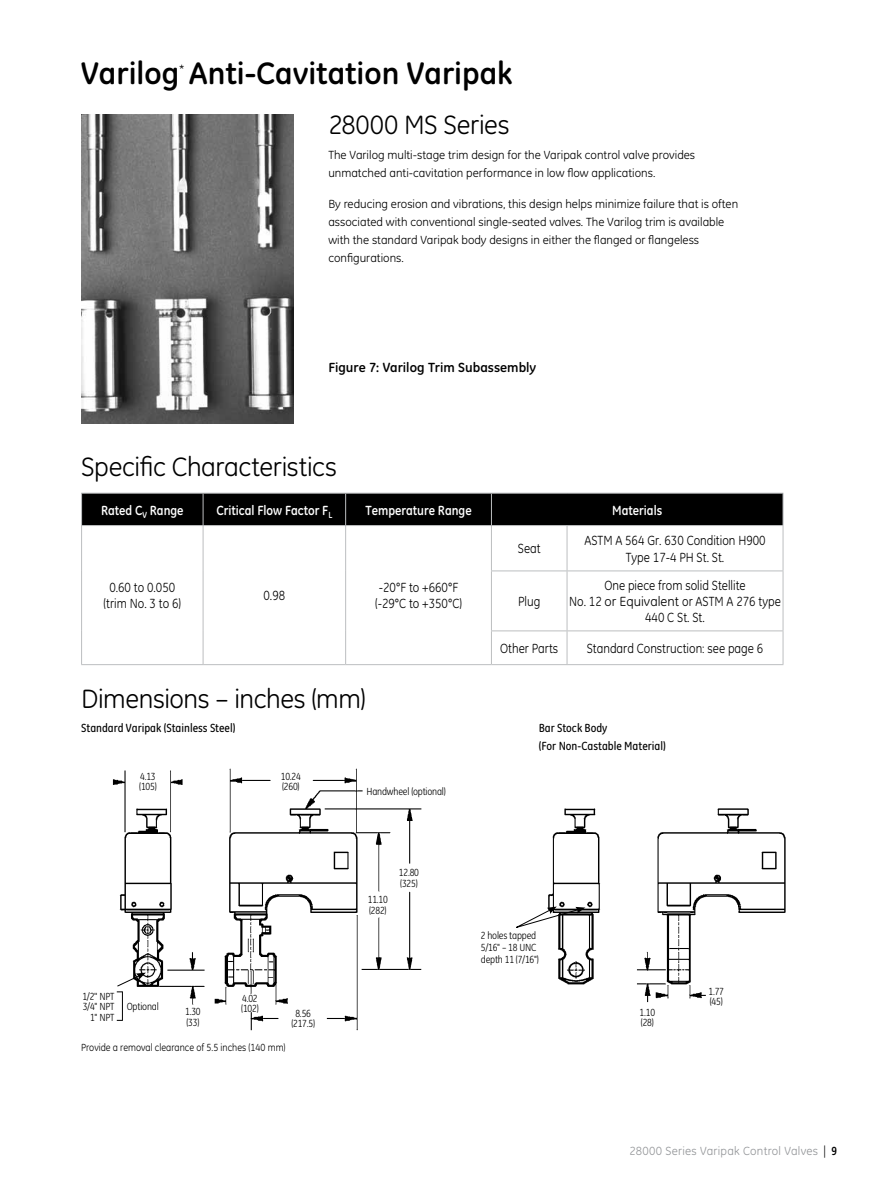
<style>
.page{position:relative;width:891px;height:1188px;background:#fff}
.page>*{position:absolute;margin:0;border:0;box-sizing:border-box;transform-origin:0 0}
.t1{font:700 31.5px "GE Inspira";color:#000}
.t2{font:27px "GE Inspira";letter-spacing:-.015em;color:#000}
.t3{font:13.5px/16.2px "GE Inspira";color:#000;text-align:center;scale:.9 1}
.t4{font:700 13.5px "GE Inspira";color:#fff;scale:.9 1}
.t5{font:700 13.5px "GE Inspira";color:#000}
.t6{font:12.3px "GE Inspira";color:#000}
.t7{font:12px/18px "GE Inspira";color:#000}
.t8{font:500 12px/18px "GE Inspira Cond";color:#000}
.t9{font:12px "GE Inspira";letter-spacing:.02em;color:#939598}
.t10{font:10.5px/10.5px "GE Inspira Cond";letter-spacing:-.02em;color:#000}
.t11{font:10.5px "GE Inspira";color:#000;scale:.9 1}
.s1{font-family:"GE Inspira"}
.s2{font-family:"GE Inspira Cond";color:#000}
.s3{font-family:"GE Inspira Cond";font-weight:700;color:#000}
</style>
<div class="page">
<img style="left:548px;top:808px;width:238px;height:195px">
<img style="left:112px;top:768px;width:310px;height:263px">
<svg style="left:116px;top:973px;width:30px;height:19px"></svg>
<svg style="left:516px;top:907px;width:69px;height:23px"></svg>
<div style="left:82px;top:494px;width:701px;height:31px;background:#000"></div>
<hr style="left:81px;top:493px;width:122px;height:1px;background:#bcbec0">
<hr style="left:81px;top:494px;width:1px;height:31px;background:#bcbec0">
<hr style="left:203px;top:493px;width:143px;height:1px;background:#bcbec0">
<hr style="left:203px;top:494px;width:1px;height:31px;background:#bcbec0">
<hr style="left:346px;top:493px;width:145px;height:1px;background:#bcbec0">
<hr style="left:345px;top:494px;width:1px;height:31px;background:#bcbec0">
<hr style="left:491px;top:493px;width:76px;height:1px;background:#bcbec0">
<hr style="left:491px;top:494px;width:1px;height:31px;background:#bcbec0">
<hr style="left:567px;top:493px;width:216px;height:1px;background:#bcbec0">
<hr style="left:783px;top:494px;width:1px;height:31px;background:#bcbec0">
<hr style="left:81px;top:525px;width:122px;height:1px;background:#bcbec0">
<hr style="left:81px;top:526px;width:1px;height:45px;background:#bcbec0">
<hr style="left:203px;top:525px;width:143px;height:1px;background:#bcbec0">
<hr style="left:203px;top:526px;width:1px;height:45px;background:#bcbec0">
<hr style="left:346px;top:525px;width:145px;height:1px;background:#bcbec0">
<hr style="left:345px;top:526px;width:1px;height:45px;background:#bcbec0">
<hr style="left:81px;top:571px;width:1px;height:60px;background:#bcbec0">
<hr style="left:203px;top:571px;width:1px;height:60px;background:#bcbec0">
<hr style="left:345px;top:571px;width:1px;height:60px;background:#bcbec0">
<hr style="left:81px;top:631px;width:1px;height:33px;background:#bcbec0">
<hr style="left:203px;top:631px;width:1px;height:33px;background:#bcbec0">
<hr style="left:345px;top:631px;width:1px;height:33px;background:#bcbec0">
<hr style="left:81px;top:664px;width:122px;height:1px;background:#bcbec0">
<hr style="left:203px;top:664px;width:143px;height:1px;background:#bcbec0">
<hr style="left:346px;top:664px;width:145px;height:1px;background:#bcbec0">
<hr style="left:491px;top:525px;width:76px;height:1px;background:#bcbec0">
<hr style="left:491px;top:526px;width:1px;height:45px;background:#bcbec0">
<hr style="left:567px;top:525px;width:216px;height:1px;background:#bcbec0">
<hr style="left:567px;top:526px;width:1px;height:45px;background:#bcbec0">
<hr style="left:783px;top:526px;width:1px;height:45px;background:#bcbec0">
<hr style="left:491px;top:571px;width:76px;height:1px;background:#bcbec0">
<hr style="left:491px;top:571px;width:1px;height:60px;background:#bcbec0">
<hr style="left:567px;top:571px;width:216px;height:1px;background:#bcbec0">
<hr style="left:567px;top:571px;width:1px;height:60px;background:#bcbec0">
<hr style="left:783px;top:571px;width:1px;height:60px;background:#bcbec0">
<hr style="left:491px;top:631px;width:76px;height:1px;background:#bcbec0">
<hr style="left:491px;top:631px;width:1px;height:33px;background:#bcbec0">
<hr style="left:567px;top:631px;width:216px;height:1px;background:#bcbec0">
<hr style="left:567px;top:631px;width:1px;height:33px;background:#bcbec0">
<hr style="left:783px;top:631px;width:1px;height:33px;background:#bcbec0">
<hr style="left:491px;top:664px;width:76px;height:1px;background:#bcbec0">
<hr style="left:567px;top:664px;width:216px;height:1px;background:#bcbec0">
<img style="left:81px;top:114px;width:213px;height:309px">
<h1 class="t1" style="left:81px;top:53px;width:433px">Varilog Anti-Cavitation Varipak</h1>
<p class="t6" style="left:179px;top:61px;width:7px">*</p>
<h2 class="t2" style="left:328px;top:110px;width:183px">28000 MS Series</h2>
<p class="t7" style="left:328px;top:146px;width:368px">The Varilog multi-stage trim design for the Varipak control valve provides unmatched anti-cavitation performance in low flow applications.</p>
<p class="t7" style="left:328px;top:195px;width:411px">By reducing erosion and vibrations, this design helps minimize failure that is often associated with conventional single-seated valves. The Varilog trim is available with the standard Varipak body designs in either the flanged or flangeless configurations.</p>
<p class="t5" style="left:328px;top:359px;width:209px">Figure 7: Varilog Trim Subassembly</p>
<h2 class="t2" style="left:81px;top:452px;width:257px">Specific Characteristics</h2>
<p class="t4" style="left:101px;top:501px;width:93px">Rated C<sub>V</sub> Range</p>
<p class="t4" style="left:216px;top:501px;width:130px">Critical Flow Factor F<sub>L</sub></p>
<p class="t4" style="left:365px;top:501px;width:119px">Temperature Range</p>
<p class="t4" style="left:612px;top:501px;width:57px">Materials</p>
<p class="t3" style="left:104px;top:580px;width:87px">0.60 to 0.050 (trim No. 3 to 6)</p>
<p class="t3" style="left:264px;top:588px;width:26px">0.98</p>
<p class="t3" style="left:375px;top:580px;width:98px;text-align:left">-20°F to +660°F (-29°C to +350°C)</p>
<p class="t3" style="left:518px;top:541px;width:27px">Seat</p>
<p class="t3" style="left:584px;top:533px;width:203px">ASTM A 564 Gr. 630 Condition H900<br>Type 17-4 PH St. St.</p>
<p class="t3" style="left:518px;top:593px;width:26px">Plug</p>
<p class="t3" style="left:569px;top:577px;width:237px">One piece from solid Stellite<br>No. 12 or Equivalent or ASTM A 276 type<br>440 C St. St.</p>
<p class="t3" style="left:500px;top:640px;width:66px">Other Parts</p>
<p class="t3" style="left:587px;top:640px;width:198px">Standard Construction: see page 6</p>
<h2 class="t2" style="left:81px;top:684px;width:286px">Dimensions – inches (mm)</h2>
<p class="t8" style="left:81px;top:719px;width:156px">Standard Varipak (Stainless Steel)</p>
<p class="t8" style="left:539px;top:719px;width:129px">Bar Stock Body<br>(For Non-Castable Material)</p>
<p class="t10" style="left:139px;top:771px;width:19px">4.13 (105)</p>
<p class="t10" style="left:281px;top:771px;width:22px">10.24 (260)</p>
<p class="t10" style="left:82px;top:991px;width:34px;text-align:right">1/2<span class="s1">"</span> NPT<br>3/4" NPT<br>1" NPT</p>
<p class="t10" style="left:127px;top:1001px;width:34px">Optional</p>
<p class="t10" style="left:241px;top:993px;width:19px;line-height:9.8px">4.02 (102)</p>
<p class="t10" style="left:185px;top:1006px;width:17px">1.30 (33)</p>
<p class="t10" style="left:291px;top:1008px;width:25px;text-align:center">8.56 (217.5)</p>
<p class="t11" style="left:81px;top:1041px;width:229px">Provide a removal clearance of 5.5 inches (140 mm)</p>
<p class="t10" style="left:367px;top:786px;width:81px">Handwheel (optional)</p>
<p class="t10" style="left:368px;top:894px;width:22px">11.10 (282)</p>
<p class="t10" style="left:399px;top:867px;width:22px">12.80 (325)</p>
<p class="t10" style="left:481px;top:929px;width:60px;line-height:12px">2 holes tapped<br>5/16" – 18 UNC depth 11 (7/16")</p>
<p class="t10" style="left:640px;top:1007px;width:17px">1.10 (28)</p>
<p class="t10" style="left:709px;top:986px;width:17px">1.77 (45)</p>
<p class="t9" style="left:629px;top:1144px;width:209px">28000 Series Varipak Control Valves <span class="s2">|</span> <span class="s3">9</span></p>
</div>
